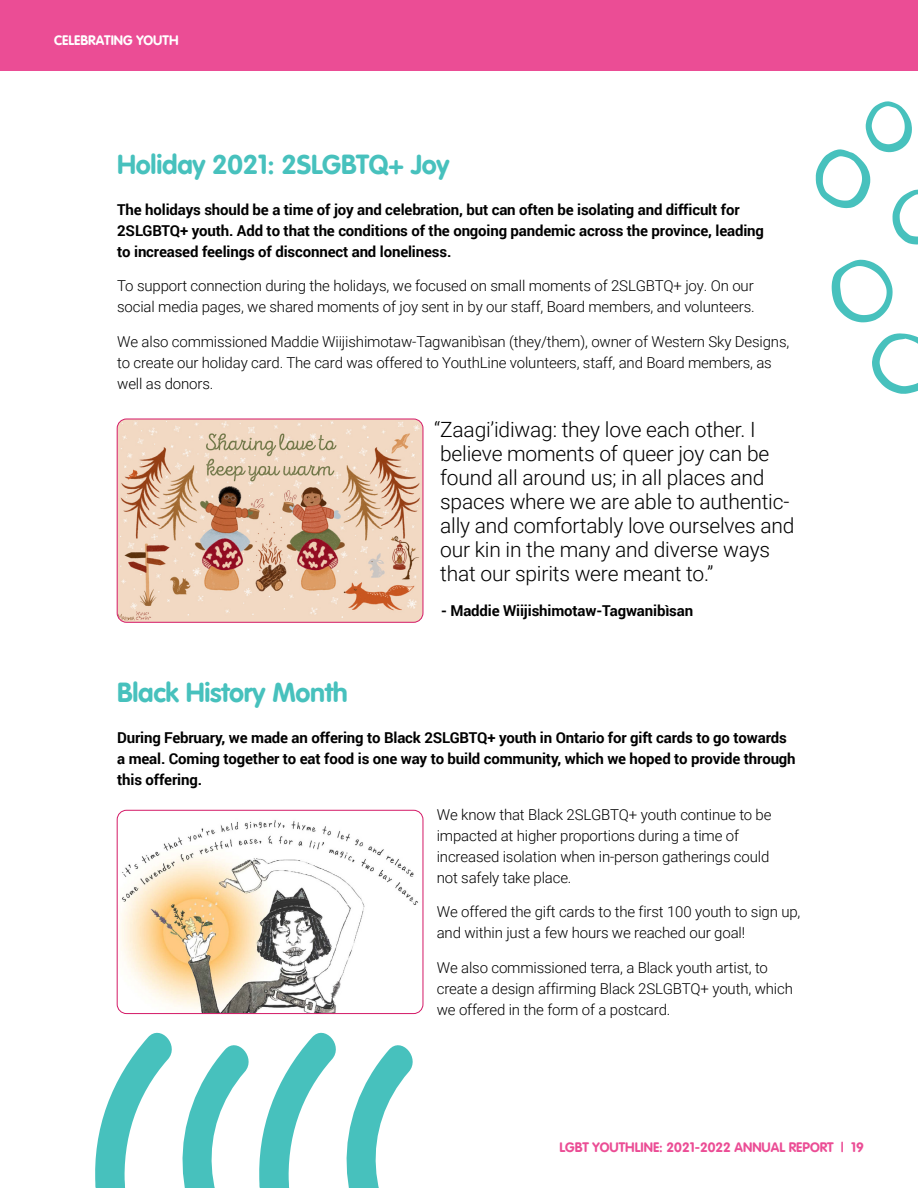
<style>
.page{position:relative;width:918px;height:1188px;background:#fff}
.page>*{position:absolute;margin:0;border:0;box-sizing:border-box;transform-origin:0 0}
.t1{font:27px "VAG Rounded Bold";letter-spacing:-.01em;color:#47c1bd}
.t2{font:300 21px/24px "Roboto";letter-spacing:-.01em;color:#000}
.t3{font:300 15px/21px "Roboto";letter-spacing:-.01em;color:#000}
.t4{font:700 15px/21px "Roboto";letter-spacing:-.01em;color:#000}
.t5{font:13.5px "VAG Rounded Bold";color:#eb4d95}
.t6{font:13.5px "VAG Rounded Bold";color:#fff}
</style>
<div class="page">
<div style="left:0;top:0;width:918px;height:71px;background:#eb4d95"></div>
<svg style="left:95px;top:1032px;width:318px;height:156px"></svg>
<img style="left:117px;top:419px;width:306px;height:202px">
<div style="left:117px;top:419px;width:306px;height:204px;border:1px solid #d41966;border-radius:9px"></div>
<img style="left:117px;top:810px;width:306px;height:204px">
<div style="left:117px;top:810px;width:306px;height:204px;border:1px solid #d41966;border-radius:9px"></div>
<svg style="left:816px;top:101px;width:102px;height:293px"></svg>
<p class="t6" style="left:54px;top:32px;width:126px">CELEBRATING YOUTH</p>
<h1 class="t1" style="left:117px;top:148px;width:334px">Holiday 2021: 2SLGBTQ+ Joy</h1>
<p class="t4" style="left:117px;top:198px;width:648px">The holidays should be a time of joy and celebration, but can often be isolating and difficult for<br>2SLGBTQ+ youth. Add to that the conditions of the ongoing pandemic across the province, leading to increased feelings of disconnect and loneliness.</p>
<p class="t3" style="left:117px;top:275px;width:639px">To support connection during the holidays, we focused on small moments of 2SLGBTQ+ joy. On our social media pages, we shared moments of joy sent in by our staff, Board members, and volunteers.</p>
<p class="t3" style="left:117px;top:330px;width:674px">We also commissioned Maddie Wiijishimotaw-Tagwanibisan (they/them), owner of Western Sky Designs,</p>
<p class="t3" style="left:117px;top:331px;width:656px;text-indent:367px">̀<br>to create our holiday card. The card was offered to YouthLine volunteers, staff, and Board members, as well as donors.</p>
<p class="t2" style="left:434px;top:417px;width:362px">“Zaagi’idiwag: they love each other. I believe moments of queer joy can be found all around us; in all places and spaces where we are able to authentic&shy;ally and comfortably love ourselves and our kin in the many and diverse ways that our spirits were meant to.”</p>
<p class="t4" style="left:441px;top:599px;width:254px">- Maddie Wiijishimotaw-Tagwanibìsan</p>
<h1 class="t1" style="left:117px;top:677px;width:232px">Black History Month</h1>
<p class="t4" style="left:117px;top:727px;width:680px">During February, we made an offering to Black 2SLGBTQ+ youth in Ontario for gift cards to go towards a meal. Coming together to eat food is one way to build community, which we hoped to provide through this offering.</p>
<p class="t3" style="left:437px;top:803px;width:336px">We know that Black 2SLGBTQ+ youth continue to be impacted at higher proportions during a time of increased isolation when in-person gatherings could not safely take place.</p>
<p class="t3" style="left:437px;top:901px;width:365px">We offered the gift cards to the first 100 youth to sign up, and within just a few hours we reached our goal!</p>
<p class="t3" style="left:437px;top:956px;width:358px">We also commissioned terra, a Black youth artist, to create a design affirming Black 2SLGBTQ+ youth, which we offered in the form of a postcard.</p>
<p class="t5" style="left:559px;top:1139px;width:306px">LGBT YOUTHLINE: 2021-2022 ANNUAL REPORT | 19</p>
</div>
